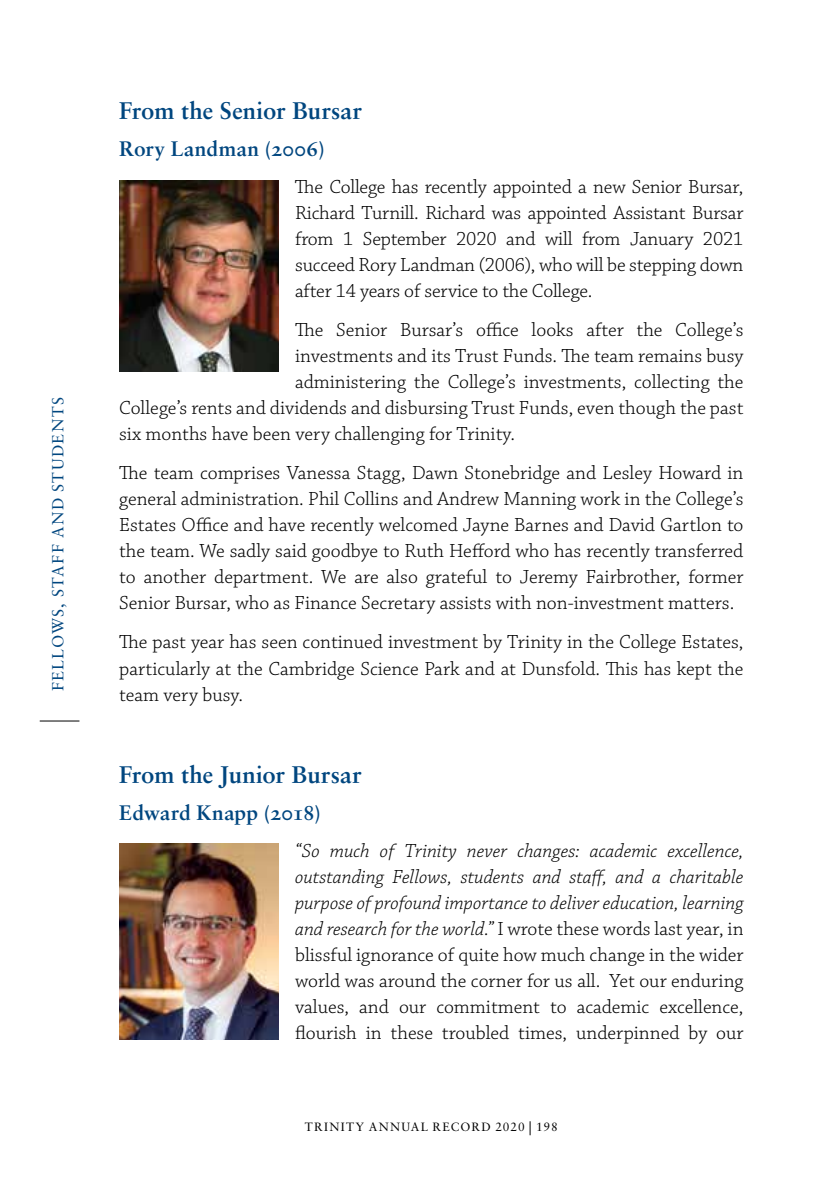
<style>
.page{position:relative;width:840px;height:1191px;background:#fff}
.page>*{position:absolute;margin:0;border:0;box-sizing:border-box;transform-origin:0 0}
.t1{font:700 24px "Sabon";letter-spacing:-.005em;color:#00467f}
.t2{font:700 21px "Sabon";letter-spacing:.005em;color:#00467f}
.t3{font:300 20px/26px "Chaparral Pro";color:#000;text-align:justify}
.t4{font:16px "Sabon Roman SC";letter-spacing:.085em;color:#00467f}
.t5{font:12px "Sabon Roman SC";letter-spacing:.11em;color:#000}
.s1{font-family:"Sabon Bold Os F";font-weight:400}
.s2{font-style:italic}
.s3{font-family:"Sabon"}
</style>
<div class="page">
<svg style="left:529px;top:1121px;width:1px;height:14px"></svg>
<hr style="left:40px;top:720px;width:39px;height:1px;background:#000">
<img style="left:119px;top:180px;width:159px;height:191px">
<img style="left:119px;top:844px;width:159px;height:195px">
<p class="t4" style="left:48px;top:691px;width:295px;rotate:-90deg">FELLOWS, STAFF AND STUDENTS</p>
<p class="t1" style="left:119px;top:95px;width:244px">From the Senior Bursar</p>
<p class="t2" style="left:119px;top:136px;width:207px">Rory Landman (<span class="s1">2006</span>)</p>
<p class="t3" style="left:295px;top:175px;width:450px">The College has recently appointed a new Senior Bursar, Richard Turnill. Richard was appointed Assistant Bursar from 1 September 2020 and will from January 2021 succeed Rory Landman (2006), who will be stepping down after 14 years of service to the College.</p>
<p class="t3" style="left:295px;top:318px;width:449px">The Senior Bursar’s office looks after the College’s</p>
<p class="t3" style="left:295px;top:344px;width:449px">investments and its Trust Funds. The team remains busy</p>
<p class="t3" style="left:295px;top:370px;width:449px">administering the College’s investments, collecting the</p>
<p class="t3" style="left:119px;top:396px;width:625px">College’s rents and dividends and disbursing Trust Funds, even though the past</p>
<p class="t3" style="left:119px;top:422px;width:397px">six months have been very challenging for Trinity.</p>
<p class="t3" style="left:119px;top:461px;width:625px">The team comprises Vanessa Stagg, Dawn Stonebridge and Lesley Howard in general administration. Phil Collins and Andrew Manning work in the College’s Estates Office and have recently welcomed Jayne Barnes and David Gartlon to the team. We sadly said goodbye to Ruth Hefford who has recently transferred to another department. We are also grateful to Jeremy Fairbrother, former Senior Bursar, who as Finance Secretary assists with non-investment matters.</p>
<p class="t3" style="left:119px;top:630px;width:625px">The past year has seen continued investment by Trinity in the College Estates, particularly at the Cambridge Science Park and at Dunsfold. This has kept the team very busy.</p>
<p class="t1" style="left:119px;top:759px;width:244px">From the Junior Bursar</p>
<p class="t2" style="left:119px;top:799px;width:203px">Edward Knapp (<span class="s1">2018</span>)</p>
<p class="t3" style="left:295px;top:839px;width:449px"><span class="s2">“So much of Trinity never changes: academic excellence, outstanding Fellows, students and staff, and a charitable purpose of profound importance to deliver education, learning and research for the world.”</span> I wrote these words last year, in blissful ignorance of quite how much change in the wider world was around the corner for us all. Yet our enduring values, and our commitment to academic excellence, flourish in these troubled times, underpinned by our</p>
<p class="t5" style="left:305px;top:1120px;width:254px">TRINITY ANNUAL RECORD <span class="s3">2020 198</span></p>
</div>
